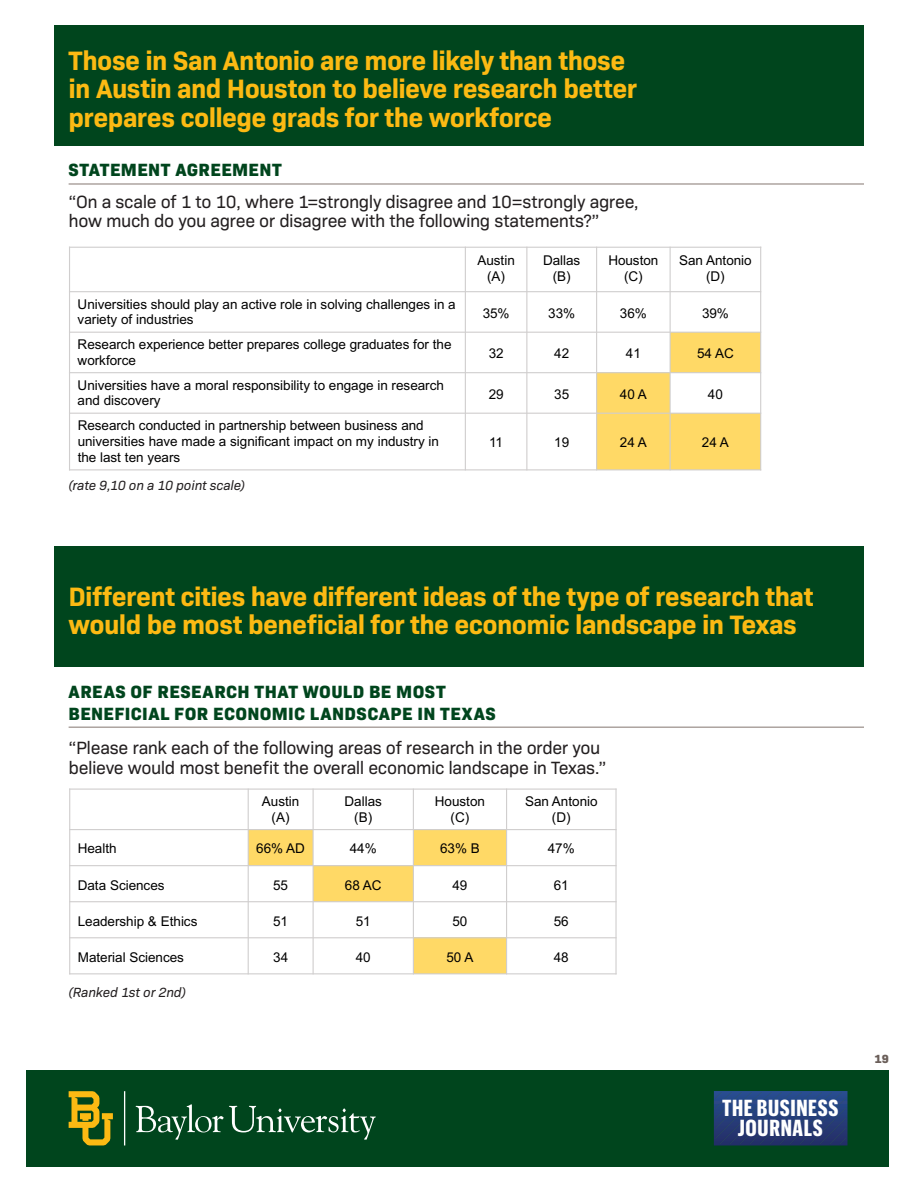
<style>
.page{position:relative;width:918px;height:1188px;background:#fff}
.page>*{position:absolute;margin:0;border:0;box-sizing:border-box;transform-origin:0 0}
.Finding{font:700 27px/28.5px "Bio Sans";letter-spacing:-.02em;color:#fcba13}
.t1{font:700 22.65px/20.5px "Graphik X Cond";letter-spacing:.03em;color:#fff;text-align:center}
.Question{font:18px/19.5px "Bio Sans";letter-spacing:-.02em;color:#231f20}
.t2{font:800 18px/21.6px "Bio Sans";letter-spacing:.02em;color:#00451d}
.t3{font:13.5px/15.8px "Arial";letter-spacing:-.005em;color:#000;text-align:center}
.note{font:italic 13.5px "Bio Sans";letter-spacing:-.01em;color:#231f20}
.t4{font:800 12px "Bio Sans";color:#6b5f5a}
</style>
<div class="page">
<div style="left:26px;top:1070px;width:863px;height:96px;background:#00451d"></div>
<svg style="left:124px;top:1091px;width:252px;height:54px"></svg>
<svg style="left:69px;top:1091px;width:44px;height:54px"></svg>
<svg style="left:714px;top:1091px;width:134px;height:55px;background:#253e78"></svg>
<div style="left:54px;top:25px;width:810px;height:121px;background:#00451d"></div>
<div style="left:54px;top:546px;width:810px;height:121px;background:#00451d"></div>
<hr style="left:69px;top:183px;width:795px;height:2px;background:#ada4a0">
<hr style="left:69px;top:726px;width:795px;height:2px;background:#ada4a0">
<div style="left:670px;top:332px;width:91px;height:41px;background:#ffd966"></div>
<div style="left:597px;top:373px;width:73px;height:40px;background:#ffd966"></div>
<div style="left:597px;top:413px;width:73px;height:57px;background:#ffd966"></div>
<div style="left:670px;top:413px;width:91px;height:57px;background:#ffd966"></div>
<hr style="left:465px;top:247px;width:1px;height:223px;background:#d0cece">
<hr style="left:526px;top:247px;width:1px;height:223px;background:#d0cece">
<hr style="left:596px;top:247px;width:1px;height:223px;background:#d0cece">
<hr style="left:670px;top:247px;width:1px;height:223px;background:#d0cece">
<hr style="left:69px;top:291px;width:692px;height:1px;background:#d0cece">
<hr style="left:69px;top:332px;width:692px;height:1px;background:#d0cece">
<hr style="left:69px;top:372px;width:692px;height:1px;background:#d0cece">
<hr style="left:69px;top:413px;width:692px;height:1px;background:#d0cece">
<hr style="left:69px;top:247px;width:1px;height:223px;background:#d0cece">
<hr style="left:760px;top:247px;width:1px;height:223px;background:#d0cece">
<hr style="left:69px;top:247px;width:692px;height:1px;background:#d0cece">
<hr style="left:69px;top:469px;width:692px;height:1px;background:#d0cece">
<div style="left:248px;top:830px;width:65px;height:36px;background:#ffd966"></div>
<div style="left:413px;top:830px;width:94px;height:36px;background:#ffd966"></div>
<div style="left:313px;top:866px;width:100px;height:36px;background:#ffd966"></div>
<div style="left:413px;top:938px;width:94px;height:36px;background:#ffd966"></div>
<hr style="left:248px;top:789px;width:1px;height:185px;background:#d0cece">
<hr style="left:313px;top:789px;width:1px;height:185px;background:#d0cece">
<hr style="left:413px;top:789px;width:1px;height:185px;background:#d0cece">
<hr style="left:506px;top:789px;width:1px;height:185px;background:#d0cece">
<hr style="left:69px;top:829px;width:548px;height:1px;background:#d0cece">
<hr style="left:69px;top:865px;width:548px;height:1px;background:#d0cece">
<hr style="left:69px;top:901px;width:548px;height:1px;background:#d0cece">
<hr style="left:69px;top:937px;width:548px;height:1px;background:#d0cece">
<hr style="left:69px;top:789px;width:1px;height:185px;background:#d0cece">
<hr style="left:615px;top:789px;width:2px;height:185px;background:#d0cece">
<hr style="left:69px;top:789px;width:548px;height:1px;background:#d0cece">
<hr style="left:69px;top:973px;width:548px;height:1px;background:#d0cece">
<p class="Finding" style="left:69px;top:44px;width:570px">Those in San Antonio are more likely than those in Austin and Houston to believe research better prepares college grads for the workforce</p>
<p class="t2" style="left:69px;top:158px;width:215px">STATEMENT AGREEMENT</p>
<p class="Question" style="left:69px;top:190px;width:572px">“On a scale of 1 to 10, where 1=strongly disagree and 10=strongly agree, how much do you agree or disagree with the following statements?”</p>
<p class="t3" style="left:477px;top:252px;width:39px">Austin (A)</p>
<p class="t3" style="left:543px;top:252px;width:39px">Dallas (B)</p>
<p class="t3" style="left:608px;top:252px;width:52px">Houston (C)</p>
<p class="t3" style="left:679px;top:252px;width:74px">San Antonio (D)</p>
<p class="t3" style="left:78px;top:296px;width:380px;text-align:left">Universities should play an active role in solving challenges in a variety of industries</p>
<p class="t3" style="left:483px;top:305px;width:28px">35%</p>
<p class="t3" style="left:548px;top:305px;width:28px">33%</p>
<p class="t3" style="left:620px;top:305px;width:28px">36%</p>
<p class="t3" style="left:702px;top:305px;width:28px">39%</p>
<p class="t3" style="left:78px;top:336px;width:375px;text-align:left">Research experience better prepares college graduates for the workforce</p>
<p class="t3" style="left:489px;top:345px;width:16px">32</p>
<p class="t3" style="left:554px;top:345px;width:16px">42</p>
<p class="t3" style="left:626px;top:345px;width:16px">41</p>
<p class="t3" style="left:697px;top:345px;width:38px">54 AC</p>
<p class="t3" style="left:78px;top:377px;width:368px;text-align:left">Universities have a moral responsibility to engage in research and discovery</p>
<p class="t3" style="left:489px;top:386px;width:16px">29</p>
<p class="t3" style="left:554px;top:386px;width:16px">35</p>
<p class="t3" style="left:620px;top:386px;width:28px">40 A</p>
<p class="t3" style="left:708px;top:386px;width:16px">40</p>
<p class="t3" style="left:78px;top:417px;width:363px;text-align:left">Research conducted in partnership between business and universities have made a significant impact on my industry in the last ten years</p>
<p class="t3" style="left:489px;top:434px;width:15px">11</p>
<p class="t3" style="left:554px;top:434px;width:16px">19</p>
<p class="t3" style="left:620px;top:434px;width:28px">24 A</p>
<p class="t3" style="left:702px;top:434px;width:28px">24 A</p>
<p class="note" style="left:69px;top:476px;width:178px">(rate 9,10 on a 10 point scale)</p>
<p class="Finding" style="left:69px;top:580px;width:747px">Different cities have different ideas of the type of research that would be most beneficial for the economic landscape in Texas</p>
<p class="t2" style="left:69px;top:680px;width:429px">AREAS OF RESEARCH THAT WOULD BE MOST<br>BENEFICIAL FOR ECONOMIC LANDSCAPE IN TEXAS</p>
<p class="Question" style="left:69px;top:737px;width:539px">“Please rank each of the following areas of research in the order you believe would most benefit the overall economic landscape in Texas.”</p>
<p class="t3" style="left:262px;top:794px;width:39px">Austin (A)</p>
<p class="t3" style="left:345px;top:794px;width:39px">Dallas (B)</p>
<p class="t3" style="left:435px;top:794px;width:52px">Houston (C)</p>
<p class="t3" style="left:525px;top:794px;width:74px">San Antonio (D)</p>
<p class="t3" style="left:78px;top:840px;width:40px">Health</p>
<p class="t3" style="left:256px;top:840px;width:50px">66% AD</p>
<p class="t3" style="left:350px;top:840px;width:28px">44%</p>
<p class="t3" style="left:440px;top:840px;width:41px">63% B</p>
<p class="t3" style="left:548px;top:840px;width:28px">47%</p>
<p class="t3" style="left:78px;top:877px;width:88px">Data Sciences</p>
<p class="t3" style="left:273px;top:877px;width:16px">55</p>
<p class="t3" style="left:345px;top:877px;width:38px">68 AC</p>
<p class="t3" style="left:453px;top:877px;width:16px">49</p>
<p class="t3" style="left:554px;top:877px;width:16px">61</p>
<p class="t3" style="left:78px;top:913px;width:121px">Leadership &amp; Ethics</p>
<p class="t3" style="left:273px;top:913px;width:16px">51</p>
<p class="t3" style="left:356px;top:913px;width:16px">51</p>
<p class="t3" style="left:453px;top:913px;width:16px">50</p>
<p class="t3" style="left:554px;top:913px;width:16px">56</p>
<p class="t3" style="left:78px;top:949px;width:108px">Material Sciences</p>
<p class="t3" style="left:273px;top:949px;width:16px">34</p>
<p class="t3" style="left:356px;top:949px;width:16px">40</p>
<p class="t3" style="left:447px;top:949px;width:28px">50 A</p>
<p class="t3" style="left:554px;top:949px;width:16px">48</p>
<p class="note" style="left:69px;top:982px;width:119px">(Ranked 1st or 2nd)</p>
<h2 class="t1" style="left:722px;top:1097px;width:118px">THE BUSINESS<br>JOURNALS</h2>
<p class="t4" style="left:875px;top:1050px;width:16px">19</p>
</div>
